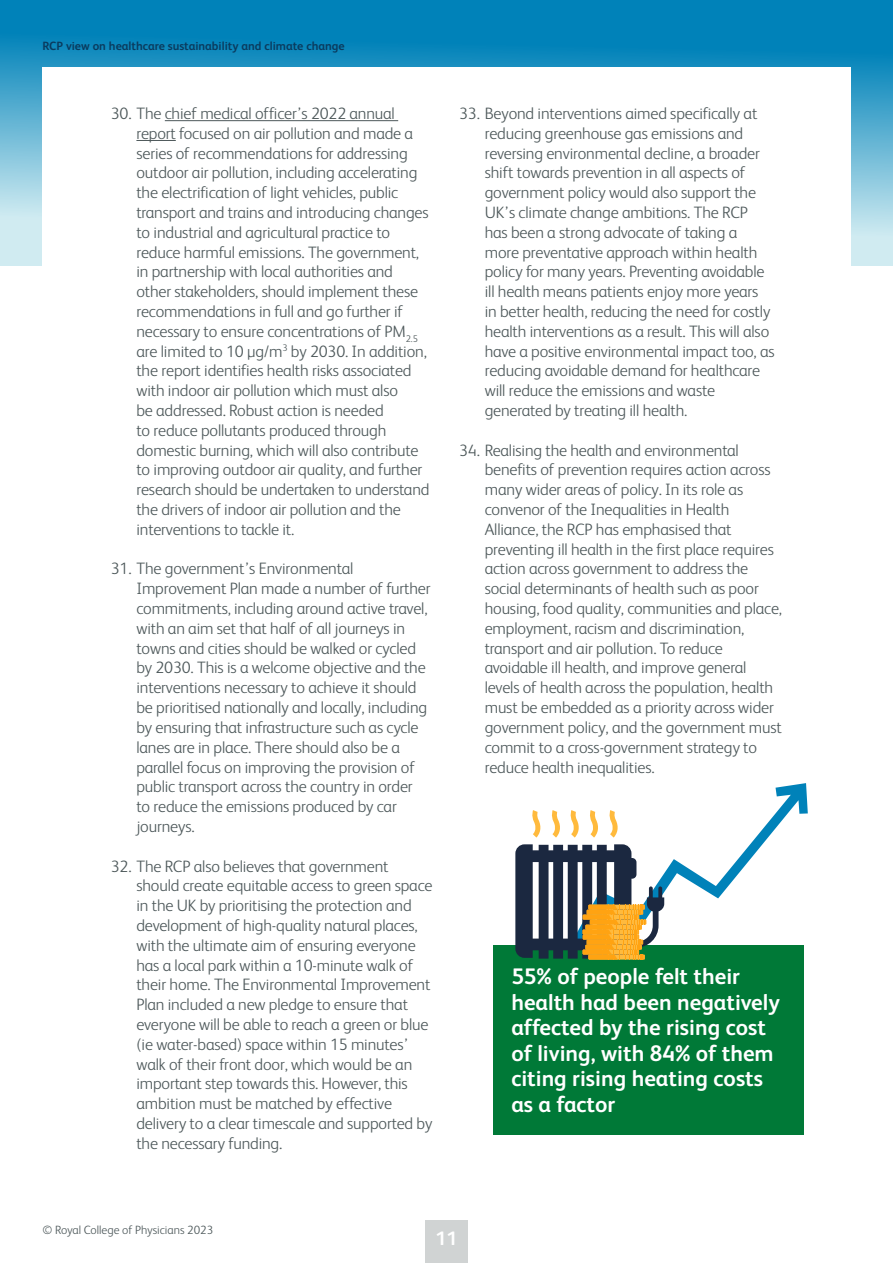
<style>
.page{position:relative;width:893px;height:1263px;background:#fff}
.page>*{position:absolute;margin:0;border:0;box-sizing:border-box;transform-origin:0 0}
.t1{font:700 22.5px/25.5px "FS Albert";color:#fff}
.t2{font:700 19.5px "FS Albert";color:#fff}
.t3{font:300 16.5px/19.8px "FS Albert";letter-spacing:-.01em;color:#4d585a}
.t4{font:700 12px "FS Albert";color:#0a3b5e}
.t5{font:300 12px "FS Albert";color:#4d585a}
</style>
<div class="page">
<div style="left:425px;top:1220px;width:43px;height:43px;background:#d0d3d3"></div>
<svg style="left:0;top:0;width:893px;height:265px;fill:#0182b9"></svg>
<div style="left:43px;top:68px;width:807px;height:398px;background:#fff"></div>
<hr style="left:165px;top:120px;width:233px;height:1px;background:#4d585a">
<hr style="left:136px;top:140px;width:40px;height:1px;background:#4d585a">
<svg style="left:555px;top:783px;width:253px;height:123px"></svg>
<div style="left:493px;top:945px;width:311px;height:189px;background:#007937"></div>
<svg style="left:532px;top:810px;width:9px;height:27px"></svg>
<svg style="left:552px;top:810px;width:8px;height:27px"></svg>
<svg style="left:569px;top:810px;width:10px;height:27px"></svg>
<svg style="left:589px;top:810px;width:9px;height:27px"></svg>
<svg style="left:608px;top:810px;width:10px;height:27px"></svg>
<svg style="left:515px;top:844px;width:149px;height:115px"></svg>
<p class="t4" style="left:43px;top:39px;width:304px">RCP view on healthcare sustainability and climate change</p>
<p class="t3" style="left:136px;top:103px;width:295px;text-indent:-26px">30. The chief medical officer’s 2022 annual report focused on air pollution and made a series of recommendations for addressing outdoor air pollution, including accelerating the electrification of light vehicles, public transport and trains and introducing changes to industrial and agricultural practice to reduce harmful emissions. The government, in partnership with local authorities and other stakeholders, should implement these recommendations in full and go further if necessary to ensure concentrations of PM<sub>2.5 </sub>are limited to 10 µg/m<sup>3</sup> by 2030. In addition, the report identifies health risks associated with indoor air pollution which must also<br>be addressed. Robust action is needed<br>to reduce pollutants produced through domestic burning, which will also contribute to improving outdoor air quality, and further research should be undertaken to understand the drivers of indoor air pollution and the interventions to tackle it.</p>
<p class="t3" style="left:136px;top:559px;width:296px;text-indent:-26px">31. The government’s Environmental Improvement Plan made a number of further commitments, including around active travel, with an aim set that half of all journeys in towns and cities should be walked or cycled by 2030. This is a welcome objective and the interventions necessary to achieve it should be prioritised nationally and locally, including by ensuring that infrastructure such as cycle lanes are in place. There should also be a parallel focus on improving the provision of public transport across the country in order to reduce the emissions produced by car journeys.</p>
<p class="t3" style="left:136px;top:856px;width:298px;text-indent:-26px">32. The RCP also believes that government should create equitable access to green space in the UK by prioritising the protection and development of high-quality natural places, with the ultimate aim of ensuring everyone has a local park within a 10-minute walk of their home. The Environmental Improvement Plan included a new pledge to ensure that everyone will be able to reach a green or blue (ie water-based) space within 15 minutes’ walk of their front door, which would be an important step towards this. However, this ambition must be matched by effective delivery to a clear timescale and supported by the necessary funding.</p>
<p class="t3" style="left:485px;top:103px;width:291px;text-indent:-26px">33. Beyond interventions aimed specifically at reducing greenhouse gas emissions and reversing environmental decline, a broader shift towards prevention in all aspects of government policy would also support the UK’s climate change ambitions. The RCP has been a strong advocate of taking a more preventative approach within health policy for many years. Preventing avoidable ill health means patients enjoy more years in better health, reducing the need for costly health interventions as a result. This will also have a positive environmental impact too, as reducing avoidable demand for healthcare will reduce the emissions and waste generated by treating ill health.</p>
<p class="t3" style="left:485px;top:440px;width:299px;text-indent:-26px">34. Realising the health and environmental benefits of prevention requires action across many wider areas of policy. In its role as convenor of the Inequalities in Health Alliance, the RCP has emphasised that preventing ill health in the first place requires action across government to address the social determinants of health such as poor housing, food quality, communities and place, employment, racism and discrimination, transport and air pollution. To reduce avoidable ill health, and improve general levels of health across the population, health must be embedded as a priority across wider government policy, and the government must commit to a cross-government strategy to reduce health inequalities.</p>
<h1 class="t1" style="left:511px;top:963px;width:270px">55% of people felt their health had been negatively affected by the rising cost of living, with 84% of them citing rising heating costs as a factor</h1>
<p class="t5" style="left:43px;top:1223px;width:172px">© Royal College of Physicians 2023</p>
<p class="t2" style="left:436px;top:1227px;width:23px">11</p>
</div>
